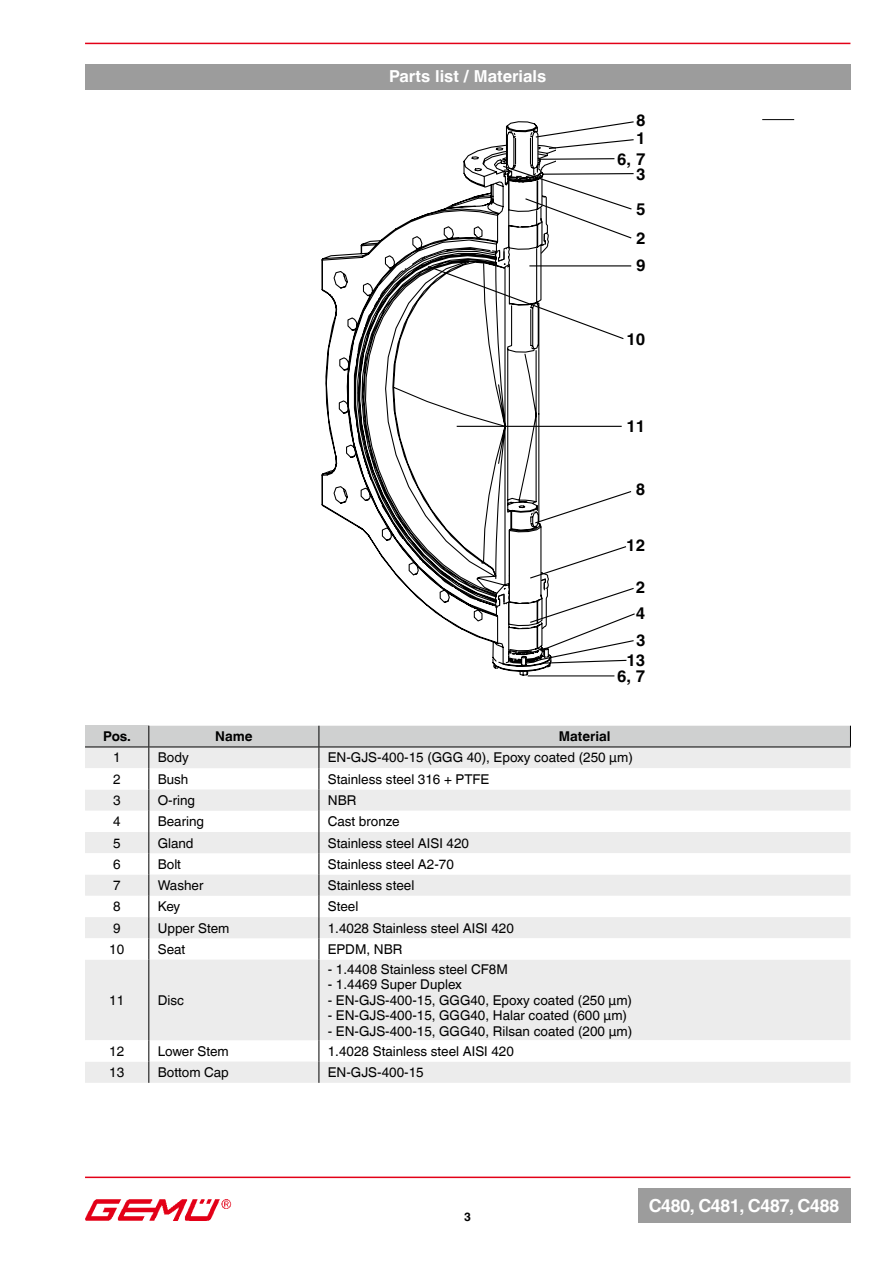
<style>
.page{position:relative;width:893px;height:1263px;background:#fff}
.page>*{position:absolute;margin:0;border:0;box-sizing:border-box;transform-origin:0 0}
.t1{font:700 18px "Helvetica World";letter-spacing:-.04em;color:#fff}
.t2{font:700 16.5px/36px "Helvetica World";color:#000}
.t3{font:700 16.5px "Helvetica World";color:#fff}
.t4{font:13.5px "Helvetica World";color:#000}
.t5{font:700 13.5px "Helvetica World";color:#000}
.t6{font:700 12px "Helvetica World";color:#000}
</style>
<div class="page">
<hr style="left:85px;top:43px;width:765px;height:1px;background:#e30017">
<hr style="left:85px;top:1176px;width:765px;height:2px;background:#e30017">
<div style="left:638px;top:1188px;width:212px;height:34px;background:#9c9c9c"></div>
<img style="left:85px;top:1199px;width:147px;height:21px">
<hr style="left:528px;top:675px;width:86px;height:1px;background:#000">
<hr style="left:457px;top:426px;width:165px;height:1px;background:#000">
<svg style="left:555px;top:546px;width:71px;height:25px"></svg>
<svg style="left:555px;top:491px;width:77px;height:26px"></svg>
<svg style="left:555px;top:266px;width:70px;height:73px"></svg>
<hr style="left:529px;top:265px;width:102px;height:1px;background:#000">
<svg style="left:555px;top:158px;width:79px;height:81px"></svg>
<svg style="left:555px;top:121px;width:79px;height:29px"></svg>
<svg style="left:555px;top:587px;width:80px;height:77px"></svg>
<svg style="left:321px;top:253px;width:234px;height:411px"></svg>
<svg style="left:466px;top:121px;width:89px;height:533px"></svg>
<svg style="left:353px;top:157px;width:199px;height:519px"></svg>
<div style="left:85px;top:64px;width:765px;height:25px;background:#9c9c9c"></div>
<hr style="left:762px;top:119px;width:32px;height:1px;background:#000">
<div style="left:85px;top:726px;width:64px;height:21px;background:#cfd0d0"></div>
<div style="left:85px;top:748px;width:765px;height:335px;background:#ececec"></div>
<div style="left:149px;top:1061px;width:170px;height:22px;background:#ececec"></div>
<svg style="left:85px;top:768px;width:765px;height:293px;fill:#ececec"></svg>
<hr style="left:85px;top:747px;width:64px;height:1px;background:#000">
<svg style="left:148px;top:726px;width:703px;height:233px"></svg>
<svg style="left:148px;top:1040px;width:1px;height:43px"></svg>
<svg style="left:319px;top:1040px;width:1px;height:43px"></svg>
<hr style="left:149px;top:747px;width:170px;height:1px;background:#000">
<hr style="left:319px;top:747px;width:532px;height:1px;background:#000">
<hr style="left:148px;top:959px;width:1px;height:81px;background:#000">
<hr style="left:319px;top:959px;width:1px;height:81px;background:#000">
<p class="t3" style="left:389px;top:67px;width:159px">Parts list / Materials</p>
<p class="t2" style="left:636px;top:102px;width:11px">8</p>
<p class="t2" style="left:636px;top:121px;width:11px">1</p>
<p class="t2" style="left:617px;top:141px;width:30px">6, 7</p>
<p class="t2" style="left:636px;top:156px;width:11px">3<br>5</p>
<p class="t2" style="left:636px;top:220px;width:11px">2</p>
<p class="t2" style="left:636px;top:248px;width:11px">9</p>
<p class="t2" style="left:626px;top:321px;width:21px">10</p>
<p class="t2" style="left:626px;top:408px;width:21px">11</p>
<p class="t2" style="left:636px;top:471px;width:11px">8</p>
<p class="t2" style="left:626px;top:527px;width:21px">12</p>
<p class="t2" style="left:636px;top:569px;width:11px">2</p>
<p class="t2" style="left:636px;top:596px;width:11px">4</p>
<p class="t2" style="left:636px;top:622px;width:11px">3</p>
<p class="t2" style="left:617px;top:652px;width:30px;line-height:16px;text-align:center">13<br>6, 7</p>
<p class="t5" style="left:103px;top:728px;width:29px">Pos.</p>
<p class="t5" style="left:215px;top:729px;width:39px">Name</p>
<p class="t5" style="left:559px;top:729px;width:53px">Material</p>
<p class="t4" style="left:113px;top:750px;width:9px">1</p>
<p class="t4" style="left:158px;top:750px;width:33px">Body</p>
<p class="t4" style="left:328px;top:750px;width:307px">EN-GJS-400-15 (GGG 40), Epoxy coated (250 µm)</p>
<p class="t4" style="left:113px;top:771px;width:9px">2</p>
<p class="t4" style="left:158px;top:771px;width:32px">Bush</p>
<p class="t4" style="left:328px;top:771px;width:163px">Stainless steel 316 + PTFE</p>
<p class="t4" style="left:113px;top:792px;width:9px">3</p>
<p class="t4" style="left:158px;top:792px;width:39px">O-ring</p>
<p class="t4" style="left:328px;top:792px;width:30px">NBR</p>
<p class="t4" style="left:113px;top:814px;width:9px">4</p>
<p class="t4" style="left:158px;top:814px;width:48px">Bearing</p>
<p class="t4" style="left:328px;top:814px;width:73px">Cast bronze</p>
<p class="t4" style="left:113px;top:835px;width:9px">5</p>
<p class="t4" style="left:158px;top:835px;width:37px">Gland</p>
<p class="t4" style="left:328px;top:835px;width:143px">Stainless steel AISI 420</p>
<p class="t4" style="left:113px;top:856px;width:9px">6</p>
<p class="t4" style="left:158px;top:856px;width:25px">Bolt</p>
<p class="t4" style="left:328px;top:856px;width:128px">Stainless steel A2-70</p>
<p class="t4" style="left:113px;top:877px;width:9px">7</p>
<p class="t4" style="left:158px;top:877px;width:47px">Washer</p>
<p class="t4" style="left:328px;top:877px;width:88px">Stainless steel</p>
<p class="t4" style="left:113px;top:899px;width:9px">8</p>
<p class="t4" style="left:158px;top:899px;width:24px">Key</p>
<p class="t4" style="left:328px;top:899px;width:32px">Steel</p>
<p class="t4" style="left:113px;top:920px;width:9px">9</p>
<p class="t4" style="left:158px;top:920px;width:73px">Upper Stem</p>
<p class="t4" style="left:328px;top:920px;width:188px">1.4028 Stainless steel AISI 420</p>
<p class="t4" style="left:109px;top:941px;width:17px">10</p>
<p class="t4" style="left:158px;top:941px;width:29px">Seat</p>
<p class="t4" style="left:328px;top:941px;width:76px">EPDM, NBR</p>
<p class="t4" style="left:109px;top:992px;width:17px">11</p>
<p class="t4" style="left:158px;top:992px;width:28px">Disc</p>
<p class="t4" style="left:328px;top:961px;width:181px">- 1.4408 Stainless steel CF8M</p>
<p class="t4" style="left:328px;top:977px;width:136px">- 1.4469 Super Duplex</p>
<p class="t4" style="left:328px;top:992px;width:306px">- EN-GJS-400-15, GGG40, Epoxy coated (250 µm)</p>
<p class="t4" style="left:328px;top:1008px;width:301px">- EN-GJS-400-15, GGG40, Halar coated (600 µm)</p>
<p class="t4" style="left:328px;top:1023px;width:306px">- EN-GJS-400-15, GGG40, Rilsan coated (200 µm)</p>
<p class="t4" style="left:109px;top:1043px;width:17px">12</p>
<p class="t4" style="left:158px;top:1043px;width:73px">Lower Stem</p>
<p class="t4" style="left:328px;top:1043px;width:188px">1.4028 Stainless steel AISI 420</p>
<p class="t4" style="left:109px;top:1064px;width:17px">13</p>
<p class="t4" style="left:158px;top:1064px;width:73px">Bottom Cap</p>
<p class="t4" style="left:328px;top:1064px;width:97px">EN-GJS-400-15</p>
<p class="t6" style="left:464px;top:1209px;width:8px">3</p>
<h1 class="t1" style="left:649px;top:1195px;width:192px">C480, C481, C487, C488</h1>
</div>
